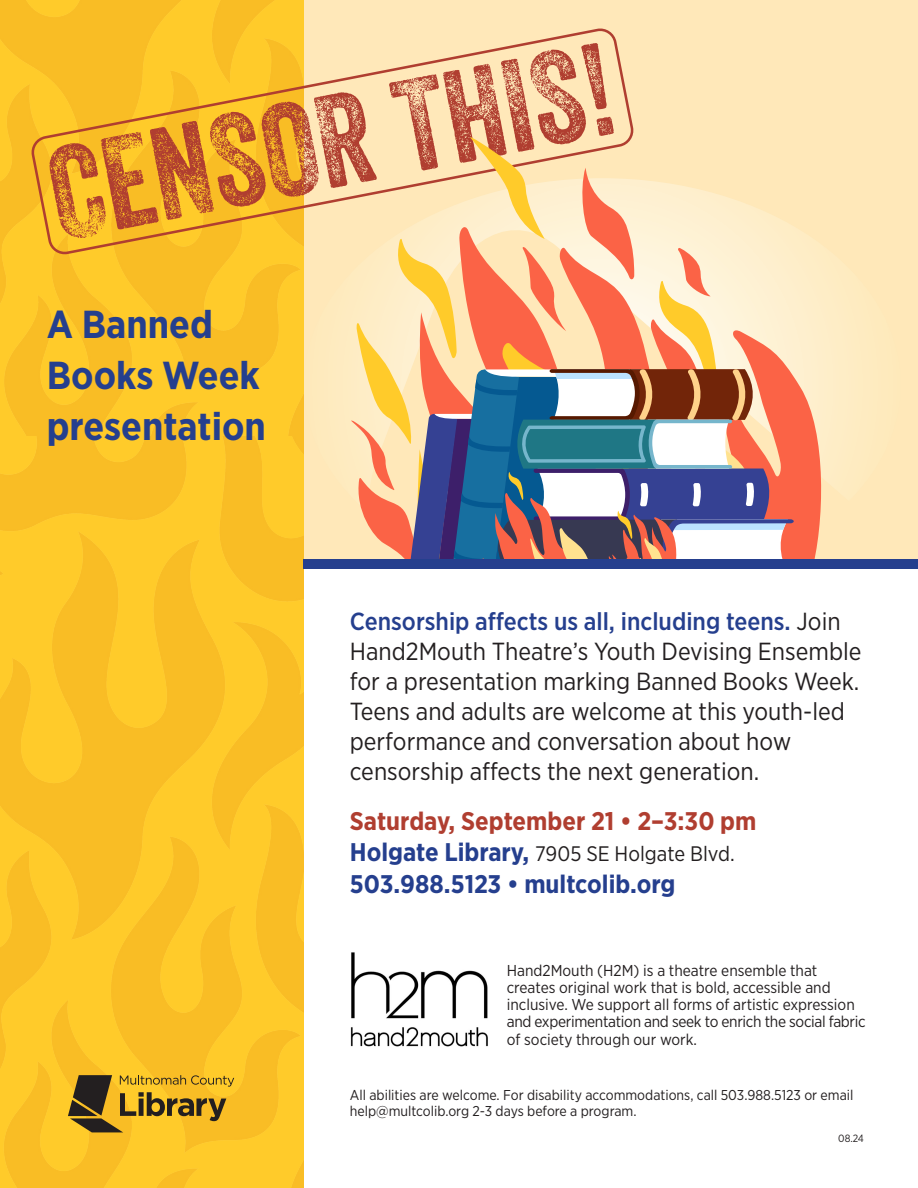
<style>
.page{position:relative;width:918px;height:1188px;background:#fff}
.page>*{position:absolute;margin:0;border:0;box-sizing:border-box;transform-origin:0 0}
.t1{font:127.5px "Veneer Three";color:#b03e30}
.t2{font:700 39px "Gotham Narrow";color:#253f8e}
.t3{font:700 25.5px "Gotham Narrow";color:#b03e30}
.t4{font:700 25.5px "Gotham Narrow";color:#253f8e}
.t5{font:24.75px/30px "Gotham Narrow";color:#231f20}
.t6{font:21px "Gotham Narrow";color:#231f20}
.t7{font:15.75px/17.2px "Gotham Narrow";color:#231f20}
.t8{font:15.75px/17.2px "Gotham Narrow";letter-spacing:-.02em;color:#231f20}
.t9{font:14.25px/15.8px "Gotham Narrow";color:#231f20}
.t10{font:10.5px "Gotham Narrow";color:#231f20}
.s1{font-weight:500;color:#253f8e}
.s2{font-weight:700;font-size:25.5px;color:#253f8e}
</style>
<div class="page">
<div style="left:303px;top:0;width:615px;height:569px;background:#ffe8b9"></div>
<img style="left:0;top:0;width:304px;height:1188px">
<svg style="left:31px;top:28px;width:602px;height:226px"></svg>
<img style="left:350px;top:952px;width:138px;height:95px">
<svg style="left:68px;top:1075px;width:166px;height:57px;background:#b38c24"></svg>
<svg style="left:794px;top:227px;width:61px;height:259px;fill:#feecc5"></svg>
<svg style="left:794px;top:317px;width:33px;height:242px;background:#fca988"></svg>
<svg style="left:350px;top:136px;width:444px;height:423px"></svg>
<div style="left:304px;top:559px;width:614px;height:10px;background:#253f8e"></div>
<p class="t1" style="left:37px;top:120px;width:574px;rotate:-11deg">CENSOR THIS!</p>
<p class="t2" style="left:47px;top:300px;width:168px">A Banned</p>
<p class="t2" style="left:47px;top:351px;width:214px">Books Week</p>
<p class="t2" style="left:47px;top:402px;width:221px">presentation</p>
<p class="t5" style="left:350px;top:606px;width:513px"><span class="s1">Censorship affects us all, including teens.</span> Join Hand2Mouth Theatre’s Youth Devising Ensemble for a presentation marking Banned Books Week.<br>Teens and adults are welcome at this youth-led performance and conversation about how</p>
<p class="t5" style="left:350px;top:756px;width:411px">censorship affects the next generation.</p>
<p class="t3" style="left:350px;top:804px;width:408px">Saturday, September 21 • 2–3:30 pm</p>
<p class="t6" style="left:350px;top:841px;width:387px"><span class="s2">Holgate Library,</span> 7905 SE Holgate Blvd.</p>
<p class="t4" style="left:350px;top:867px;width:327px">503.988.5123 • multcolib.org</p>
<p class="t7" style="left:507px;top:961px;width:325px">Hand2Mouth (H2M) is a theatre ensemble that creates original work that is bold, accessible and</p>
<p class="t8" style="left:507px;top:996px;width:360px">inclusive. We support all forms of artistic expression and experimentation and seek to enrich the social fabric</p>
<p class="t7" style="left:507px;top:1030px;width:192px">of society through our work.</p>
<p class="t9" style="left:350px;top:1087px;width:505px">All abilities are welcome. For disability accommodations, call 503.988.5123 or email help@multcolib.org 2-3 days before a program.</p>
<p class="t10" style="left:838px;top:1132px;width:27px">08.24</p>
</div>
